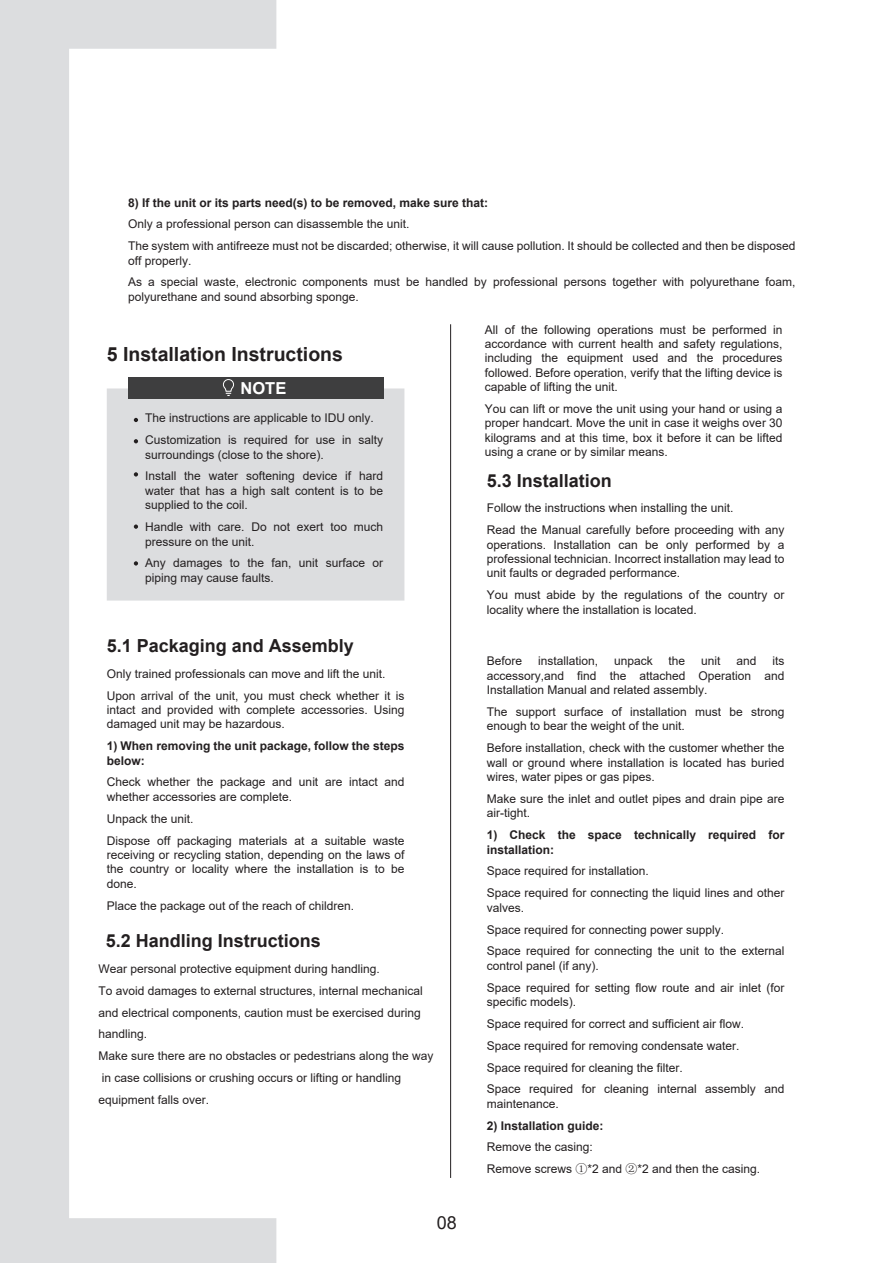
<style>
.page{position:relative;width:893px;height:1263px;background:#fff}
.page>*{position:absolute;margin:0;border:0;box-sizing:border-box;transform-origin:0 0}
.t1{font:700 19.5px "Arial";color:#231f20}
.t2{font:700 18px "Arial";color:#231f20}
.t3{font:18px "Arial";color:#231f20}
.t4{font:700 16.5px "Arial";color:#fff}
.t5{font:12px/14.4px "Arial";color:#231f20}
.t6{font:700 12px/14.4px "Arial";color:#231f20}
.s1{font-family:"FZLTHK GBK1 0"}
</style>
<div class="page">
<svg style="left:0;top:0;width:276px;height:1263px"></svg>
<div style="left:107px;top:388px;width:297px;height:213px;background:#dcdddf"></div>
<div style="left:128px;top:377px;width:255px;height:22px;background:#3e3e3f"></div>
<svg style="left:223px;top:379px;width:11px;height:17px"></svg>
<hr style="left:450px;top:324px;width:1px;height:854px;background:#231f20">
<svg style="left:134px;top:418px;width:4px;height:4px"></svg>
<svg style="left:134px;top:439px;width:4px;height:4px"></svg>
<svg style="left:134px;top:472px;width:4px;height:4px"></svg>
<svg style="left:134px;top:524px;width:4px;height:5px"></svg>
<svg style="left:134px;top:561px;width:4px;height:4px"></svg>
<p class="t6" style="left:128px;top:195px;width:362px">8) If the unit or its parts need(s) to be removed, make sure that:</p>
<p class="t5" style="left:128px;top:213px;width:669px;line-height:21.9px">Only a professional person can disassemble the unit.<br>The system with antifreeze must not be discarded; otherwise, it will cause pollution. It should be collected and then be disposed</p>
<p class="t5" style="left:128px;top:249px;width:669px;line-height:21.9px">off properly.<br>As a special waste, electronic components must be handled by professional persons together with polyurethane foam,</p>
<p class="t5" style="left:128px;top:289px;width:232px">polyurethane and sound absorbing sponge.</p>
<h1 class="t1" style="left:107px;top:340px;width:238px">5 Installation Instructions</h1>
<h3 class="t4" style="left:241px;top:377px;width:47px">NOTE</h3>
<p class="t5" style="left:145px;top:407px;width:240px;line-height:21.9px">The instructions are applicable to IDU only.<br>Customization is required for use in salty</p>
<p class="t5" style="left:145px;top:443px;width:240px;line-height:21.9px">surroundings (close to the shore).<br>Install the water softening device if hard</p>
<p class="t5" style="left:145px;top:483px;width:240px">water that has a high salt content is to be supplied to the coil.</p>
<p class="t5" style="left:145px;top:520px;width:240px">Handle with care. Do not exert too much pressure on the unit.</p>
<p class="t5" style="left:145px;top:556px;width:240px">Any damages to the fan, unit surface or piping may cause faults.</p>
<h2 class="t2" style="left:107px;top:633px;width:249px">5.1 Packaging and Assembly</h2>
<p class="t5" style="left:107px;top:662px;width:299px;line-height:21.9px">Only trained professionals can move and lift the unit.<br>Upon arrival of the unit, you must check whether it is</p>
<p class="t5" style="left:107px;top:702px;width:299px">intact and provided with complete accessories. Using damaged unit may be hazardous.</p>
<p class="t6" style="left:107px;top:739px;width:299px">1) When removing the unit package, follow the steps below:</p>
<p class="t5" style="left:107px;top:775px;width:299px">Check whether the package and unit are intact and whether accessories are complete.</p>
<p class="t5" style="left:107px;top:807px;width:299px;line-height:21.9px">Unpack the unit.<br>Dispose off packaging materials at a suitable waste</p>
<p class="t5" style="left:107px;top:847px;width:299px;text-align:justify">receiving or recycling station, depending on the laws of the country or locality where the installation is to be done.</p>
<p class="t5" style="left:107px;top:898px;width:249px">Place the package out of the reach of children.</p>
<h2 class="t2" style="left:106px;top:927px;width:217px">5.2 Handling Instructions</h2>
<p class="t5" style="left:99px;top:958px;width:336px;line-height:21.9px">Wear personal protective equipment during handling.<br>To avoid damages to external structures, internal mechanical and electrical components, caution must be exercised during handling.<br>Make sure there are no obstacles or pedestrians along the way in case collisions or crushing occurs or lifting or handling equipment falls over.</p>
<h2 class="t3" style="left:437px;top:1210px;width:22px">08</h2>
<p class="t5" style="left:485px;top:322px;width:299px;text-align:justify">All of the following operations must be performed in accordance with current health and safety regulations, including the equipment used and the procedures followed. Before operation, verify that the lifting device is capable of lifting the unit.</p>
<p class="t5" style="left:485px;top:401px;width:299px;text-align:justify">You can lift or move the unit using your hand or using a proper handcart. Move the unit in case it weighs over 30 kilograms and at this time, box it before it can be lifted using a crane or by similar means.</p>
<h2 class="t2" style="left:487px;top:468px;width:127px">5.3 Installation</h2>
<p class="t5" style="left:487px;top:497px;width:299px;line-height:21.9px">Follow the instructions when installing the unit.<br>Read the Manual carefully before proceeding with any</p>
<p class="t5" style="left:487px;top:537px;width:299px;text-align:justify">operations. Installation can be only performed by a professional technician. Incorrect installation may lead to unit faults or degraded performance.</p>
<p class="t5" style="left:487px;top:588px;width:299px">You must abide by the regulations of the country or locality where the installation is located.</p>
<p class="t5" style="left:487px;top:654px;width:37px">Before</p>
<p class="t5" style="left:538px;top:654px;width:62px">installation,</p>
<p class="t5" style="left:614px;top:654px;width:40px">unpack</p>
<p class="t5" style="left:669px;top:654px;width:18px">the</p>
<p class="t5" style="left:701px;top:654px;width:21px">unit</p>
<p class="t5" style="left:736px;top:654px;width:22px">and</p>
<p class="t5" style="left:487px;top:654px;width:299px;text-align:justify;text-indent:286px">its accessory,and find the attached Operation and Installation Manual and related assembly.</p>
<p class="t5" style="left:487px;top:704px;width:299px">The support surface of installation must be strong enough to bear the weight of the unit.</p>
<p class="t5" style="left:487px;top:741px;width:299px;text-align:justify">Before installation, check with the customer whether the wall or ground where installation is located has buried wires, water pipes or gas pipes.</p>
<p class="t5" style="left:487px;top:791px;width:299px">Make sure the inlet and outlet pipes and drain pipe are air-tight.</p>
<p class="t6" style="left:487px;top:828px;width:299px">1) Check the space technically required for installation:</p>
<p class="t5" style="left:487px;top:860px;width:299px;line-height:21.9px">Space required for installation.<br>Space required for connecting the liquid lines and other</p>
<p class="t5" style="left:487px;top:896px;width:299px;line-height:21.9px">valves.<br>Space required for connecting power supply.<br>Space required for connecting the unit to the external</p>
<p class="t5" style="left:487px;top:954px;width:299px;line-height:21.9px">control panel (if any).<br>Space required for setting flow route and air inlet (for</p>
<p class="t5" style="left:487px;top:991px;width:299px;line-height:21.9px">specific models).<br>Space required for correct and sufficient air flow.<br>Space required for removing condensate water.<br>Space required for cleaning the filter.<br>Space required for cleaning internal assembly and</p>
<p class="t5" style="left:487px;top:1096px;width:74px">maintenance.</p>
<p class="t6" style="left:487px;top:1118px;width:118px">2) Installation guide:</p>
<p class="t5" style="left:487px;top:1136px;width:275px;line-height:21.9px">Remove the casing:<br>Remove screws <span class="s1">①</span>*2 and <span class="s1">②</span>*2 and then the casing.</p>
</div>
